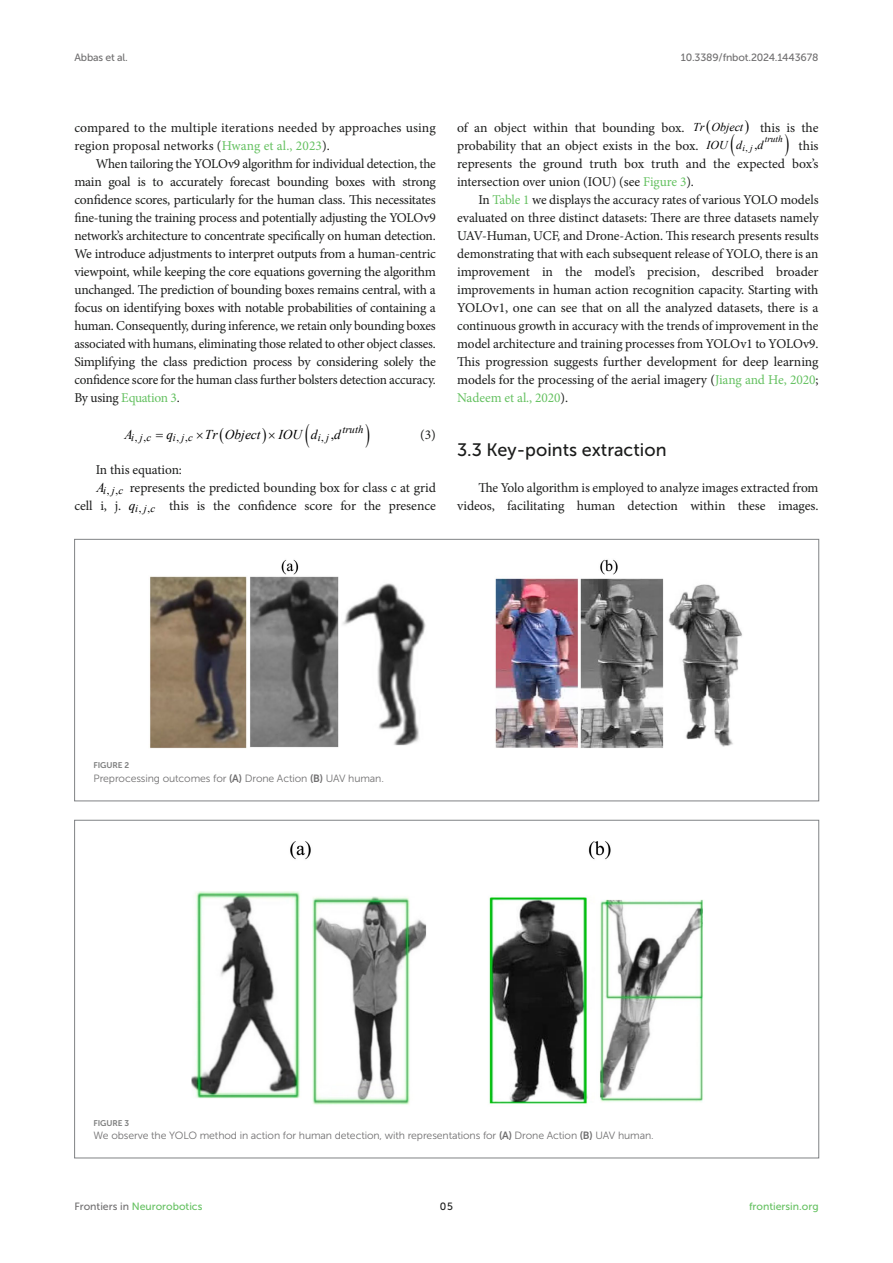
<style>
.page{position:relative;width:893px;height:1263px;background:#fff}
.page>*{position:absolute;margin:0;border:0;box-sizing:border-box;transform-origin:0 0}
.HEAD_2{font:18px "Museo Sans 500";color:#1b1c1b}
.TEXT{font:13.5px/18px "Minion Pro";letter-spacing:-.005em;color:#1b1c1b;text-align:justify}
.spi-math-img{font:italic 13.5px "Times New Roman";letter-spacing:-.005em;color:#000}
.EQ{font:13.5px "Minion Pro";color:#1b1c1b}
.spi-math-img-2{font:italic 12px "Times New Roman";letter-spacing:-.005em;color:#000}
.spi-math-img-3{font:italic 10.8px "Times New Roman";letter-spacing:.33em;color:#000}
.spi-math-img-4{font:10.8px "Times New Roman";color:#000}
.FIG_LEG{font:10.5px "Museo Sans 300";letter-spacing:-.01em;color:#706f70}
.t1{font:10.5px "Museo Sans 500";color:#65c161}
.t2{font:10.5px "Museo Sans 500";letter-spacing:-.015em;color:#706f70}
.t3{font:10.5px "Museo Sans 500";color:#1b1c1b}
.spi-math-img-5{font:italic 9.3px "Times New Roman";color:#000}
.spi-math-img-6{font:9.3px "Times New Roman";color:#000}
.FIG_HD{font:8.25px "Museo Sans 700";letter-spacing:-.01em;color:#7e7f7f}
.s1{color:#65c161}
.s2{font-style:normal}
.s3{font-style:normal;font-size:13.5px}
.s4{font-family:"Museo Sans 700"}
.s5{color:#706f70}
</style>
<div class="page">
<img style="left:150px;top:559px;width:592px;height:190px">
<div style="left:74px;top:539px;width:745px;height:262px;border:1px solid #808285"></div>
<img style="left:191px;top:841px;width:512px;height:264px">
<p class="t2" style="left:74px;top:51px;width:55px">Abbas et al.</p>
<p class="t2" style="left:681px;top:51px;width:139px">10.3389/fnbot.2024.1443678</p>
<p class="TEXT" style="left:74px;top:119px;width:363px">compared to the multiple iterations needed by approaches using region proposal networks (<span class="s1">Hwang et al., 2023</span>).</p>
<p class="TEXT" style="left:74px;top:155px;width:363px;text-indent:21px">When tailoring the YOLOv9 algorithm for individual detection, the main goal is to accurately forecast bounding boxes with strong confidence scores, particularly for the human class. This necessitates fine-tuning the training process and potentially adjusting the YOLOv9 network’s architecture to concentrate specifically on human detection.<br>We introduce adjustments to interpret outputs from a human-centric viewpoint, while keeping the core equations governing the algorithm unchanged. The prediction of bounding boxes remains central, with a focus on identifying boxes with notable probabilities of containing a human. Consequently, during inference, we retain only bounding boxes associated with humans, eliminating those related to other object classes.<br>Simplifying the class prediction process by considering solely the confidence score for the human class further bolsters detection accuracy.<br>By using <span class="s1">Equation 3</span>.</p>
<p class="spi-math-img-4" style="left:135px;top:430px;width:13px">, ,</p>
<p class="spi-math-img-4" style="left:176px;top:430px;width:13px">, ,</p>
<p class="spi-math-img-3" style="left:321px;top:422px;width:44px"><span class="s2">,</span> <span class="s3">,</span> truth</p>
<p class="spi-math-img-3" style="left:131px;top:430px;width:21px">ijc</p>
<p class="spi-math-img-3" style="left:173px;top:430px;width:21px">ijc</p>
<p class="spi-math-img-3" style="left:318px;top:430px;width:13px">i j</p>
<p class="EQ" style="left:420px;top:425px;width:17px">(3)</p>
<p class="TEXT" style="left:96px;top:461px;width:88px">In this equation:</p>
<p class="spi-math-img-3" style="left:97px;top:483px;width:28px"><sup>A</sup>i jc</p>
<p class="spi-math-img-4" style="left:107px;top:483px;width:13px">, ,</p>
<p class="TEXT" style="left:130px;top:479px;width:308px">represents the predicted bounding box for class c at grid</p>
<p class="TEXT" style="left:74px;top:497px;width:48px">cell i, j.</p>
<p class="spi-math-img-3" style="left:129px;top:501px;width:28px"><sup>q</sup>i jc</p>
<p class="spi-math-img-4" style="left:139px;top:501px;width:13px">, ,</p>
<p class="TEXT" style="left:169px;top:497px;width:268px">this is the confidence score for the presence</p>
<p class="spi-math-img" style="left:124px;top:425px;width:10px">A</p>
<p class="spi-math-img" style="left:167px;top:425px;width:8px">q</p>
<p class="spi-math-img" style="left:205px;top:425px;width:57px">Tr Object</p>
<p class="spi-math-img" style="left:278px;top:425px;width:64px">IOU d d</p>
<p class="TEXT" style="left:457px;top:119px;width:229px">of an object within that bounding box.</p>
<p class="spi-math-img-2" style="left:693px;top:118px;width:52px">Tr Object</p>
<p class="TEXT" style="left:760px;top:119px;width:60px">this is the</p>
<p class="TEXT" style="left:457px;top:137px;width:243px">probability that an object exists in the box.</p>
<p class="spi-math-img-6" style="left:745px;top:141px;width:13px">, <sup>,</sup></p>
<p class="spi-math-img-5" style="left:765px;top:133px;width:20px">truth</p>
<p class="spi-math-img-2" style="left:707px;top:136px;width:37px">IOU d</p>
<p class="spi-math-img-2" style="left:757px;top:136px;width:7px">d</p>
<p class="TEXT" style="left:457px;top:137px;width:363px;text-indent:341px">this represents the ground truth box truth and the expected box’s intersection over union (IOU) (see <span class="s1">Figure 3</span>).</p>
<p class="TEXT" style="left:457px;top:191px;width:363px;text-indent:21px">In <span class="s1">Table 1</span> we displays the accuracy rates of various YOLO models evaluated on three distinct datasets: There are three datasets namely UAV-Human, UCF, and Drone-Action. This research presents results demonstrating that with each subsequent release of YOLO, there is an improvement in the model’s precision, described broader improvements in human action recognition capacity. Starting with YOLOv1, one can see that on all the analyzed datasets, there is a continuous growth in accuracy with the trends of improvement in the model architecture and training processes from YOLOv1 to YOLOv9.<br>This progression suggests further development for deep learning models for the processing of the aerial imagery (<span class="s1">Jiang and He, 2020</span>; <span class="s1">Nadeem et al., 2020</span>).</p>
<p class="HEAD_2" style="left:457px;top:440px;width:211px">3.3 Key-points extraction</p>
<p class="TEXT" style="left:457px;top:479px;width:363px;text-align:right">The Yolo algorithm is employed to analyze images extracted from videos, facilitating human detection within these images.</p>
<p class="spi-math-img-5" style="left:742px;top:141px;width:12px">i j</p>
<p class="FIG_HD" style="left:94px;top:761px;width:37px">FIGURE 2</p>
<p class="FIG_LEG" style="left:94px;top:773px;width:292px">Preprocessing outcomes for <span class="s4">(A)</span> Drone Action <span class="s4">(B)</span> UAV human.</p>
<p class="FIG_HD" style="left:94px;top:1118px;width:37px">FIGURE 3</p>
<p class="FIG_LEG" style="left:94px;top:1130px;width:562px">We observe the YOLO method in action for human detection, with representations for <span class="s4">(A)</span> Drone Action <span class="s4">(B)</span> UAV human.</p>
<p class="t1" style="left:74px;top:1200px;width:130px"><span class="s5">Frontiers in</span> Neurorobotics</p>
<p class="t3" style="left:440px;top:1200px;width:14px">05</p>
<p class="t1" style="left:749px;top:1200px;width:71px">frontiersin.org</p>
</div>
